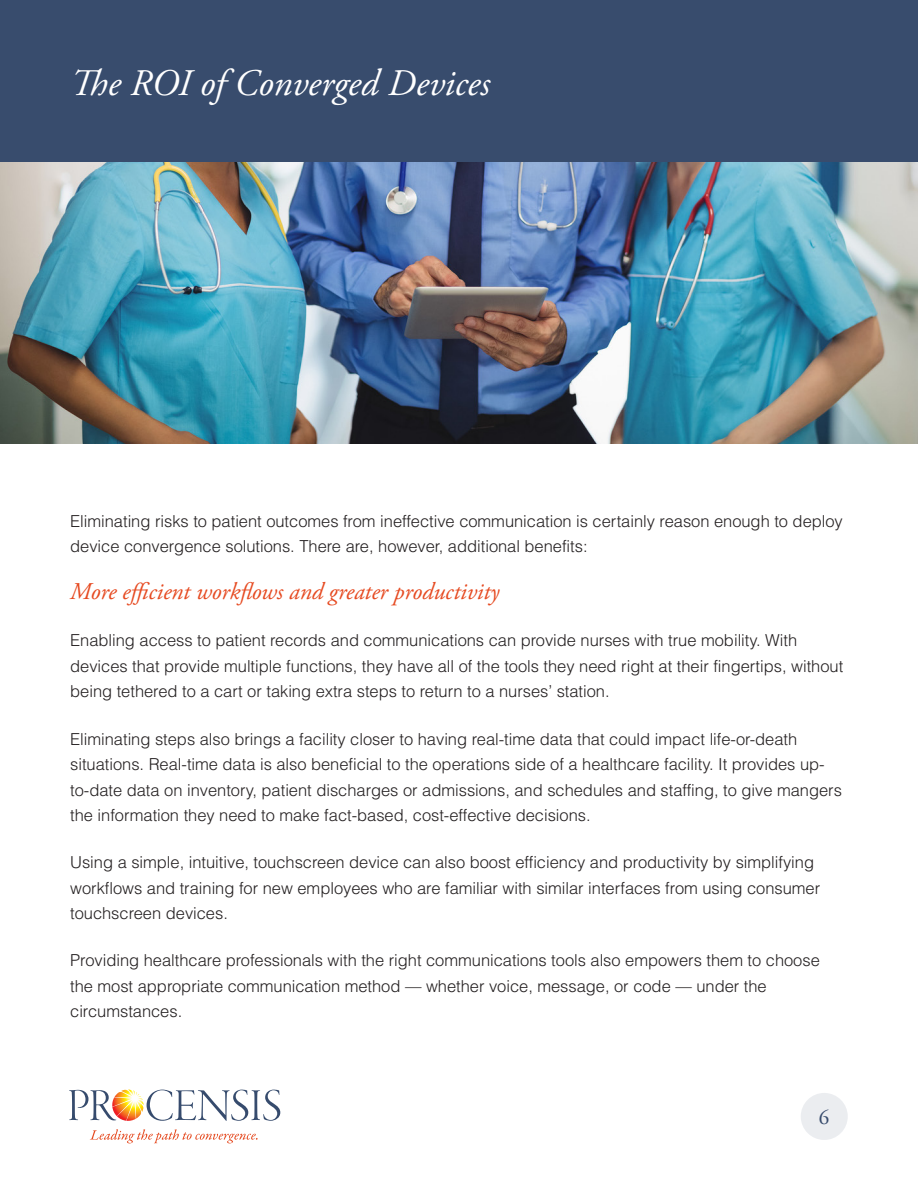
<style>
.page{position:relative;width:918px;height:1188px;background:#fff}
.page>*{position:absolute;margin:0;border:0;box-sizing:border-box;transform-origin:0 0}
.t1{font:italic 37.5px "Adobe Garamond Pro";letter-spacing:-.005em;color:#fff}
.t2{font:italic 24px "Adobe Garamond Pro";color:#e64a21}
.t3{font:21px "Adobe Garamond Pro";color:#384c6d}
.t4{font:300 16.5px/25.5px "Helvetica LT Std";color:#231f20}
</style>
<div class="page">
<div style="left:801px;top:1093px;width:47px;height:47px;background:#ebedf0;border-radius:50%"></div>
<svg style="left:69px;top:1089px;width:211px;height:32px"></svg>
<svg style="left:90px;top:1129px;width:168px;height:14px"></svg>
<div style="left:0;top:0;width:918px;height:162px;background:#384c6d"></div>
<img style="left:0;top:162px;width:918px;height:282px">
<p class="t1" style="left:70px;top:60px;width:421px">The ROI of Converged Devices</p>
<p class="t4" style="left:70px;top:508px;width:774px">Eliminating risks to patient outcomes from ineffective communication is certainly reason enough to deploy device convergence solutions. There are, however, additional benefits:</p>
<p class="t2" style="left:70px;top:577px;width:430px">More efficient workflows and greater productivity</p>
<p class="t4" style="left:70px;top:628px;width:775px">Enabling access to patient records and communications can provide nurses with true mobility. With devices that provide multiple functions, they have all of the tools they need right at their fingertips, without being tethered to a cart or taking extra steps to return to a nurses’ station.</p>
<p class="t4" style="left:70px;top:726px;width:773px">Eliminating steps also brings a facility closer to having real-time data that could impact life-or-death situations. Real-time data is also beneficial to the operations side of a healthcare facility. It provides up&shy;to-date data on inventory, patient discharges or admissions, and schedules and staffing, to give mangers the information they need to make fact-based, cost-effective decisions.</p>
<p class="t4" style="left:70px;top:849px;width:752px">Using a simple, intuitive, touchscreen device can also boost efficiency and productivity by simplifying workflows and training for new employees who are familiar with similar interfaces from using consumer touchscreen devices.</p>
<p class="t4" style="left:70px;top:947px;width:751px">Providing healthcare professionals with the right communications tools also empowers them to choose the most appropriate communication method — whether voice, message, or code — under the circumstances.</p>
<p class="t3" style="left:819px;top:1105px;width:12px">6</p>
</div>
